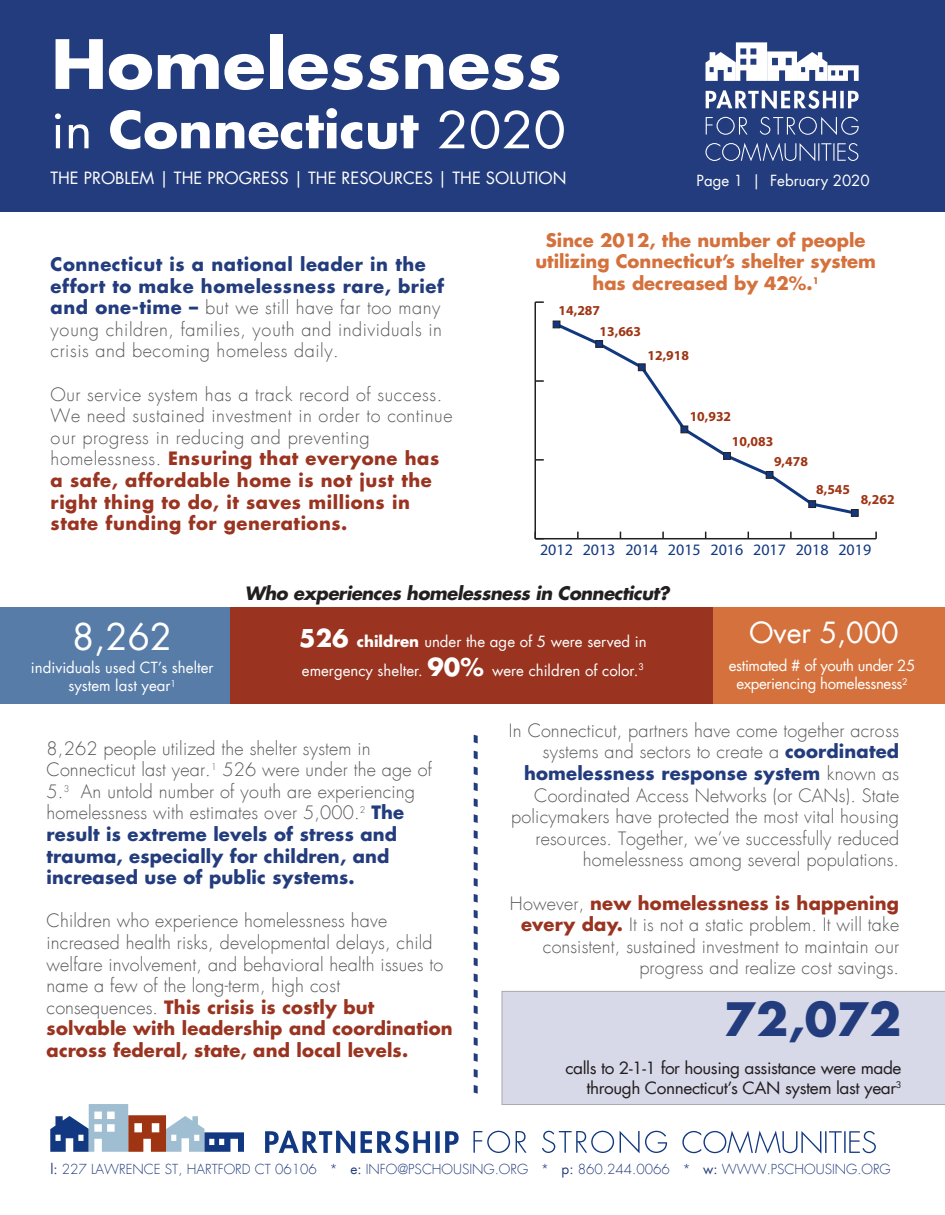
<style>
.page{position:relative;width:945px;height:1215px;background:#fff}
.page>*{position:absolute;margin:0;border:0;box-sizing:border-box;transform-origin:0 0}
.t1{font:700 66px "Futura LT";color:#fff;scale:1.06 1}
.t2{font:700 49.5px "Futura LT";color:#fff;scale:1.06 1}
.t3{font:700 45px "Futura LT";color:#233c7d;scale:1.05 1}
.t4{font:36px "Futura LT";color:#fff}
.t5{font:28.5px "Futura LT";color:#fff}
.t6{font:300 18px/21.6px "Futura LT";letter-spacing:.01em;color:#57585a}
.t7{font:300 18px/21.6px "Futura LT";letter-spacing:.01em;color:#58595b;text-align:right}
.t8{font:300 18px/21.6px "Futura LT";letter-spacing:.03em;color:#58595b}
.t9{font:700 18px/21.6px "Futura LT";color:#d4713c;text-align:center}
.t10{font:italic 700 18px "Futura LT";letter-spacing:-.025em;color:#231f20}
.t11{font:16.5px/19.8px "Futura LT";letter-spacing:-.025em;color:#231f20;text-align:right;scale:1.05 1}
.t12{font:16.5px "Futura LT";color:#fff}
.t13{font:16.05px "Myriad Pro";color:#113880}
.t14{font:15px/18px "Futura LT";color:#fff;text-align:center}
.t15{font:15px/18px "Futura LT";letter-spacing:-.025em;color:#fff;text-align:center}
.t16{font:700 13.65px "Myriad Pro";color:#9f3413}
.t17{font:300 13.5px "Futura LT";color:#233c7d}
.s1{font-weight:400}
.s2{font-weight:700;color:#233c7d}
.s3{font-weight:700;color:#9a3420}
.s4{font-weight:700;font-size:24px}
.s5{font-weight:700}
</style>
<div class="page">
<div style="left:0;top:0;width:945px;height:211px;background:#233c7d"></div>
<svg style="left:682px;top:1131px;width:194px;height:23px"></svg>
<svg style="left:473px;top:1131px;width:194px;height:22px"></svg>
<svg style="left:265px;top:1131px;width:194px;height:22px"></svg>
<svg style="left:50px;top:1104px;width:194px;height:48px"></svg>
<div style="left:0;top:607px;width:231px;height:97px;background:#577ca8"></div>
<div style="left:231px;top:607px;width:483px;height:97px;background:#9a3420"></div>
<div style="left:714px;top:607px;width:231px;height:97px;background:#d4713c"></div>
<svg style="left:705px;top:143px;width:153px;height:18px"></svg>
<svg style="left:706px;top:117px;width:153px;height:18px"></svg>
<svg style="left:706px;top:90px;width:153px;height:19px"></svg>
<svg style="left:706px;top:42px;width:153px;height:39px"></svg>
<svg style="left:474px;top:735px;width:4px;height:8px"></svg>
<svg style="left:474px;top:751px;width:4px;height:8px"></svg>
<svg style="left:474px;top:767px;width:4px;height:8px"></svg>
<svg style="left:474px;top:783px;width:4px;height:8px"></svg>
<svg style="left:474px;top:799px;width:4px;height:8px"></svg>
<svg style="left:474px;top:815px;width:4px;height:8px"></svg>
<svg style="left:474px;top:831px;width:4px;height:7px"></svg>
<svg style="left:474px;top:847px;width:4px;height:7px"></svg>
<svg style="left:474px;top:863px;width:4px;height:7px"></svg>
<svg style="left:474px;top:878px;width:4px;height:8px"></svg>
<svg style="left:474px;top:894px;width:4px;height:8px"></svg>
<svg style="left:474px;top:910px;width:4px;height:8px"></svg>
<svg style="left:474px;top:926px;width:4px;height:8px"></svg>
<svg style="left:474px;top:942px;width:4px;height:8px"></svg>
<svg style="left:474px;top:958px;width:4px;height:8px"></svg>
<svg style="left:474px;top:974px;width:4px;height:8px"></svg>
<svg style="left:474px;top:990px;width:4px;height:8px"></svg>
<svg style="left:474px;top:1006px;width:4px;height:8px"></svg>
<svg style="left:474px;top:1022px;width:4px;height:8px"></svg>
<svg style="left:474px;top:1038px;width:4px;height:7px"></svg>
<svg style="left:474px;top:1054px;width:4px;height:7px"></svg>
<svg style="left:474px;top:1069px;width:4px;height:8px"></svg>
<svg style="left:474px;top:1085px;width:4px;height:8px"></svg>
<div style="left:502px;top:991px;width:443px;height:114px;background:#d7d9e8"></div>
<hr style="left:535px;top:538px;width:341px;height:1px;background:#231f20">
<svg style="left:577px;top:532px;width:2px;height:6px"></svg>
<svg style="left:662px;top:532px;width:2px;height:6px"></svg>
<svg style="left:790px;top:532px;width:2px;height:6px"></svg>
<svg style="left:875px;top:532px;width:2px;height:7px"></svg>
<hr style="left:535px;top:302px;width:1px;height:237px;background:#231f20">
<svg style="left:536px;top:459px;width:8px;height:2px"></svg>
<svg style="left:536px;top:380px;width:8px;height:2px"></svg>
<svg style="left:535px;top:301px;width:9px;height:2px"></svg>
<svg style="left:553px;top:320px;width:298px;height:197px"></svg>
<div style="left:553px;top:321px;width:7px;height:7px;background:#113880;border:1px solid #231f20"></div>
<div style="left:595px;top:340px;width:8px;height:8px;background:#113880;border:1px solid #231f20"></div>
<div style="left:638px;top:363px;width:8px;height:8px;background:#113880;border:1px solid #231f20"></div>
<div style="left:681px;top:426px;width:7px;height:7px;background:#113880;border:1px solid #231f20"></div>
<div style="left:723px;top:452px;width:8px;height:8px;background:#113880;border:1px solid #231f20"></div>
<div style="left:766px;top:471px;width:7px;height:8px;background:#113880;border:1px solid #231f20"></div>
<div style="left:808px;top:500px;width:8px;height:8px;background:#113880;border:1px solid #231f20"></div>
<div style="left:851px;top:509px;width:8px;height:8px;background:#113880;border:1px solid #231f20"></div>
<h1 class="t1" style="left:51px;top:20px;width:484px">Homelessness</h1>
<h2 class="t2" style="left:51px;top:97px;width:487px"><span class="s1">in</span> Connecticut <span class="s1">2020</span></h2>
<p class="t12" style="left:50px;top:168px;width:518px">THE PROBLEM | THE PROGRESS | THE RESOURCES | THE SOLUTION</p>
<p class="t14" style="left:697px;top:172px;width:175px">Page 1 | February 2020</p>
<p class="t8" style="left:51px;top:254px;width:395px"><span class="s2">Connecticut is a national leader in the effort to make homelessness rare, brief and one-time –</span> but we still have far too many young children, families, youth and individuals in crisis and becoming homeless daily.</p>
<p class="t8" style="left:51px;top:384px;width:403px">Our service system has a track record of success.<br>We need sustained investment in order to continue our progress in reducing and preventing homelessness. <span class="s3">Ensuring that everyone has a safe, affordable home is not just the right thing to do, it saves millions in state funding for generations.</span></p>
<p class="t9" style="left:535px;top:229px;width:342px">Since 2012, the number of people utilizing Connecticut’s shelter system has decreased by 42%.<sup>1</sup></p>
<p class="t16" style="left:559px;top:302px;width:43px">14,287</p>
<p class="t16" style="left:600px;top:322px;width:43px">13,663</p>
<p class="t16" style="left:648px;top:346px;width:43px">12,918</p>
<p class="t16" style="left:690px;top:408px;width:43px">10,932</p>
<p class="t16" style="left:732px;top:433px;width:43px">10,083</p>
<p class="t16" style="left:774px;top:452px;width:35px">9,478</p>
<p class="t16" style="left:816px;top:481px;width:35px">8,545</p>
<p class="t16" style="left:861px;top:491px;width:35px">8,262</p>
<p class="t13" style="left:540px;top:540px;width:333px">2012 2013 2014 2015 2016 2017 2018 2019</p>
<h3 class="t4" style="left:72px;top:614px;width:101px">8,262</h3>
<p class="t14" style="left:31px;top:659px;width:184px">individuals used CT’s shelter system last year<sup>1</sup></p>
<p class="t10" style="left:245px;top:581px;width:426px">Who experiences homelessness in Connecticut?</p>
<p class="t14" style="left:299px;top:627px;width:349px;line-height:28.8px;text-align:left"><span class="s4">526</span> <span class="s5">children</span> under the age of 5 were served in emergency shelter. <span class="s4">90%</span> were children of color.<sup>3</sup></p>
<h3 class="t5" style="left:749px;top:615px;width:151px">Over 5,000</h3>
<p class="t15" style="left:729px;top:657px;width:188px">estimated # of youth under 25 experiencing homelessness<sup>2</sup></p>
<p class="t6" style="left:47px;top:738px;width:387px">8,262 people utilized the shelter system in Connecticut last year.<sup>1</sup> 526 were under the age of 5.<sup>3</sup> An untold number of youth are experiencing homelessness with estimates over 5,000.<sup>2</sup> <span class="s2">The result is extreme levels of stress and trauma, especially for children, and increased use of public systems.</span></p>
<p class="t6" style="left:47px;top:911px;width:408px">Children who experience homelessness have increased health risks, developmental delays, child welfare involvement, and behavioral health issues to name a few of the long-term, high cost consequences. <span class="s3">This crisis is costly but solvable with leadership and coordination across federal, state, and local levels.</span></p>
<p class="t7" style="left:509px;top:720px;width:392px">In Connecticut, partners have come together across systems and sectors to create a <span class="s2">coordinated homelessness response system</span> known as Coordinated Access Networks (or CANs). State policymakers have protected the most vital housing resources. Together, we’ve successfully reduced homelessness among several populations.</p>
<p class="t7" style="left:510px;top:893px;width:391px">However, <span class="s3">new homelessness is happening every day.</span> It is not a static problem. It will take consistent, sustained investment to maintain our progress and realize cost savings.</p>
<h3 class="t3" style="left:724px;top:990px;width:171px">72,072</h3>
<p class="t11" style="left:565px;top:1058px;width:322px">calls to 2-1-1 for housing assistance were made through Connecticut’s CAN system last year<sup>3</sup></p>
<p class="t17" style="left:50px;top:1161px;width:842px"><span class="s1">l:</span> 227 LAWRENCE ST, HARTFORD CT 06106 * <span class="s1">e:</span> INFO@PSCHOUSING.ORG * <span class="s1">p:</span> 860.244.0066 * <span class="s1">w:</span> WWW.PSCHOUSING.ORG</p>
</div>
